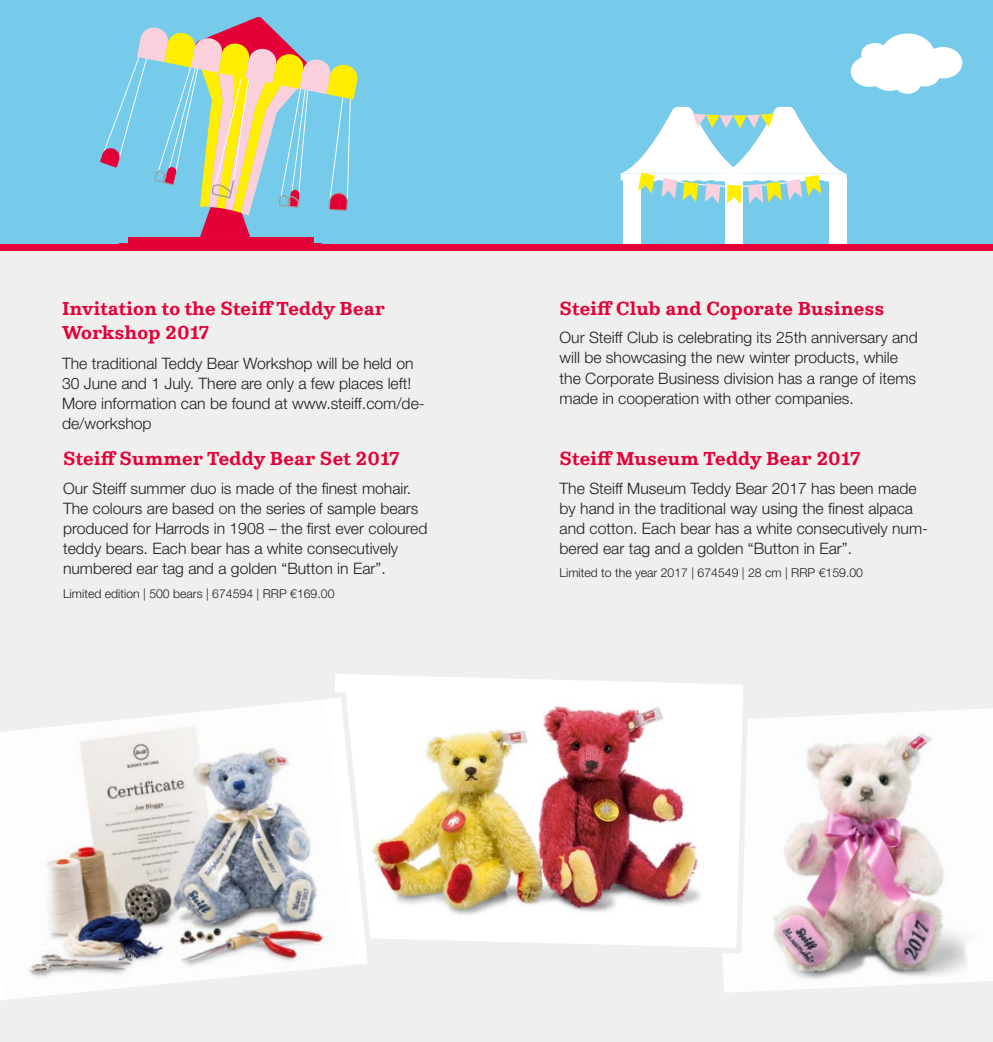
<style>
.page{position:relative;width:993px;height:1042px;background:#fff}
.page>*{position:absolute;margin:0;border:0;box-sizing:border-box;transform-origin:0 0}
.t1{font:700 19.25px/24.5px "NN Colroy STD";color:#e40138}
.t2{font:300 15.75px/20.1px "Helvetica Neue LT Std";color:#1d1d1b}
.t3{font:300 12.25px "Helvetica Neue LT Std";color:#1d1d1b}
</style>
<div class="page">
<div style="left:0;top:0;width:992px;height:244px;background:#77cbea"></div>
<svg style="left:850px;top:33px;width:113px;height:61px"></svg>
<div style="left:622px;top:177px;width:18px;height:69px;background:#fff"></div>
<div style="left:724px;top:179px;width:18px;height:69px;background:#fff"></div>
<div style="left:828px;top:178px;width:18px;height:69px;background:#fff"></div>
<svg style="left:620px;top:107px;width:226px;height:97px"></svg>
<div style="left:128px;top:237px;width:185px;height:11px;background:#e40138"></div>
<div style="left:119px;top:243px;width:203px;height:6px;background:#e40138"></div>
<svg style="left:100px;top:17px;width:258px;height:220px"></svg>
<div style="left:0;top:247px;width:992px;height:795px;background:#efefee"></div>
<div style="left:0;top:244px;width:992px;height:6px;background:#e40138"></div>
<img style="left:723px;top:709px;width:269px;height:284px">
<img style="left:335px;top:674px;width:416px;height:282px">
<svg style="left:0;top:689px;width:376px;height:311px"></svg>
<p class="t1" style="left:62px;top:296px;width:324px">Invitation to the Steiff Teddy Bear<br>Workshop 2017</p>
<p class="t2" style="left:62px;top:353px;width:364px">The traditional Teddy Bear Workshop will be held on 30 June and 1 July. There are only a few places left!<br>More information can be found at www.steiff.com/de&shy;de/workshop</p>
<p class="t1" style="left:63px;top:446px;width:337px">Steiff Summer Teddy Bear Set 2017</p>
<p class="t2" style="left:63px;top:478px;width:366px">Our Steiff summer duo is made of the finest mohair.<br>The colours are based on the series of sample bears produced for Harrods in 1908 – the first ever coloured teddy bears. Each bear has a white consecutively numbered ear tag and a golden “Button in Ear”.</p>
<p class="t3" style="left:63px;top:586px;width:273px">Limited edition | 500 bears | 674594 | RRP €169.00</p>
<p class="t1" style="left:559px;top:297px;width:326px">Steiff Club and Coporate Business</p>
<p class="t2" style="left:559px;top:327px;width:359px">Our Steiff Club is celebrating its 25th anniversary and will be showcasing the new winter products, while the Corporate Business division has a range of items made in cooperation with other companies.</p>
<p class="t1" style="left:559px;top:446px;width:302px">Steiff Museum Teddy Bear 2017</p>
<p class="t2" style="left:559px;top:478px;width:370px">The Steiff Museum Teddy Bear 2017 has been made by hand in the traditional way using the finest alpaca and cotton. Each bear has a white consecutively num&shy;bered ear tag and a golden “Button in Ear”.</p>
<p class="t3" style="left:559px;top:565px;width:305px">Limited to the year 2017 | 674549 | 28 cm | RRP €159.00</p>
</div>
